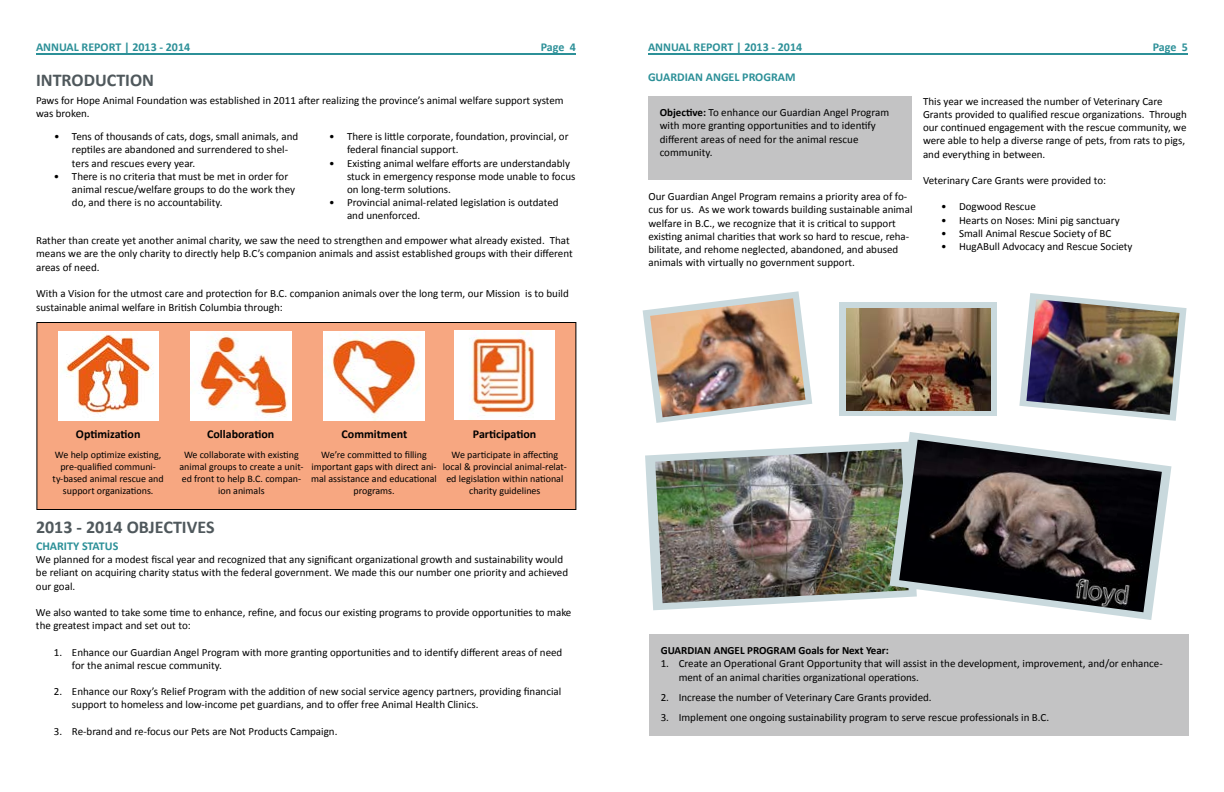
<style>
.page{position:relative;width:1224px;height:792px;background:#fff}
.page>*{position:absolute;margin:0;border:0;box-sizing:border-box;transform-origin:0 0}
.t1{font:700 18px "Calibri";color:#4f585c}
.t2{font:700 12px "Calibri";color:#2c9098}
.t3{font:700 12px "Calibri";color:#000}
.t4{font:11px/13.2px "Calibri";color:#000}
.t5{font:700 11px "Calibri";color:#000}
.t6{font:10px/12px "Calibri";color:#000;text-align:center}
.s1{font-weight:700}
</style>
<div class="page">
<hr style="left:36px;top:53px;width:540px;height:2px;background:#2c9098">
<hr style="left:648px;top:53px;width:540px;height:2px;background:#2c9098">
<svg style="left:645px;top:442px;width:245px;height:168px"></svg>
<svg style="left:1019px;top:293px;width:168px;height:128px"></svg>
<div style="left:839px;top:302px;width:158px;height:114px;background:#c9d9dd"></div>
<svg style="left:643px;top:291px;width:169px;height:132px"></svg>
<div style="left:37px;top:322px;width:539px;height:188px;background:#f7a781"></div>
<div style="left:36px;top:322px;width:540px;height:188px;border:1px solid #000"></div>
<img style="left:58px;top:331px;width:101px;height:89px">
<img style="left:190px;top:331px;width:101px;height:89px">
<img style="left:324px;top:331px;width:101px;height:89px">
<img style="left:454px;top:331px;width:101px;height:89px">
<div style="left:648px;top:96px;width:264px;height:84px;background:#c3c3c4"></div>
<div style="left:649px;top:634px;width:540px;height:102px;background:#c3c3c4"></div>
<img style="left:650px;top:298px;width:156px;height:119px">
<img style="left:846px;top:308px;width:144px;height:102px">
<img style="left:1026px;top:299px;width:154px;height:116px">
<img style="left:655px;top:449px;width:235px;height:154px">
<svg style="left:890px;top:432px;width:281px;height:188px"></svg>
<img style="left:899px;top:440px;width:263px;height:172px">
<p class="t2" style="left:36px;top:39px;width:156px">ANNUAL REPORT | 2013 - 2014</p>
<p class="t2" style="left:541px;top:39px;width:37px">Page 4</p>
<p class="t2" style="left:648px;top:39px;width:156px">ANNUAL REPORT | 2013 - 2014</p>
<p class="t2" style="left:1153px;top:39px;width:37px">Page 5</p>
<h1 class="t1" style="left:36px;top:68px;width:120px">INTRODUCTION</h1>
<p class="t4" style="left:36px;top:94px;width:529px">Paws for Hope Animal Foundation was established in 2011 after realizing the province’s animal welfare support system was broken.</p>
<p class="t4" style="left:347px;top:130px;width:223px;text-indent:-18px">• There is little corporate, foundation, provincial, or federal financial support.</p>
<p class="t4" style="left:347px;top:156px;width:230px;text-indent:-18px">• Existing animal welfare efforts are understandably stuck in emergency response mode unable to focus on long-term solutions.</p>
<p class="t4" style="left:347px;top:196px;width:213px;text-indent:-18px">• Provincial animal-related legislation is outdated and unenforced.</p>
<p class="t4" style="left:36px;top:234px;width:538px">Rather than create yet another animal charity, we saw the need to strengthen and empower what already existed. That means we are the only charity to directly help B.C’s companion animals and assist established groups with their different areas of need.</p>
<p class="t4" style="left:36px;top:286px;width:534px;line-height:14.4px">With a Vision for the utmost care and protection for B.C. companion animals over the long term, our Mission is to build sustainable animal welfare in British Columbia through:</p>
<p class="t4" style="left:72px;top:130px;width:228px;text-indent:-18px">• Tens of thousands of cats, dogs, small animals, and reptiles are abandoned and surrendered to shel&shy;ters and rescues every year.</p>
<p class="t4" style="left:72px;top:170px;width:225px;text-indent:-18px">• There is no criteria that must be met in order for animal rescue/welfare groups to do the work they do, and there is no accountability.</p>
<p class="t3" style="left:76px;top:426px;width:66px">Optimization</p>
<p class="t3" style="left:207px;top:426px;width:69px">Collaboration</p>
<p class="t3" style="left:342px;top:426px;width:67px">Commitment</p>
<p class="t3" style="left:473px;top:426px;width:65px">Participation</p>
<p class="t6" style="left:53px;top:448px;width:113px">We help optimize existing, pre-qualified communi&shy;ty-based animal rescue and support organizations.</p>
<p class="t6" style="left:179px;top:448px;width:126px">We collaborate with existing animal groups to create a unit&shy;ed front to help B.C. compan&shy;ion animals</p>
<p class="t6" style="left:311px;top:448px;width:127px">We’re committed to filling important gaps with direct ani&shy;mal assistance and educational programs.</p>
<p class="t6" style="left:443px;top:448px;width:125px">We participate in affecting local &amp; provincial animal-relat&shy;ed legislation within national charity guidelines</p>
<h1 class="t1" style="left:36px;top:515px;width:180px">2013 - 2014 OBJECTIVES</h1>
<p class="t2" style="left:36px;top:538px;width:84px">CHARITY STATUS</p>
<p class="t4" style="left:36px;top:553px;width:534px">We planned for a modest fiscal year and recognized that any significant organizational growth and sustainability would be reliant on acquiring charity status with the federal government. We made this our number one priority and achieved our goal.</p>
<p class="t4" style="left:36px;top:606px;width:537px">We also wanted to take some time to enhance, refine, and focus our existing programs to provide opportunities to make the greatest impact and set out to:</p>
<p class="t4" style="left:72px;top:645px;width:492px;text-indent:-18px">1. Enhance our Guardian Angel Program with more granting opportunities and to identify different areas of need for the animal rescue community.</p>
<p class="t4" style="left:72px;top:685px;width:491px;text-indent:-18px">2. Enhance our Roxy’s Relief Program with the addition of new social service agency partners, providing financial support to homeless and low-income pet guardians, and to offer free Animal Health Clinics.</p>
<p class="t4" style="left:54px;top:725px;width:285px">3. Re-brand and re-focus our Pets are Not Products Campaign.</p>
<p class="t2" style="left:648px;top:69px;width:149px">GUARDIAN ANGEL PROGRAM</p>
<p class="t4" style="left:660px;top:106px;width:231px"><span class="s1">Objective:</span> To enhance our Guardian Angel Program with more granting opportunities and to identify different areas of need for the animal rescue community.</p>
<p class="t4" style="left:923px;top:95px;width:265px">This year we increased the number of Veterinary Care Grants provided to qualified rescue organizations. Through our continued engagement with the rescue community, we were able to help a diverse range of pets, from rats to pigs, and everything in between.</p>
<p class="t4" style="left:923px;top:174px;width:185px">Veterinary Care Grants were provided to:</p>
<p class="t4" style="left:941px;top:200px;width:96px">• Dogwood Rescue</p>
<p class="t4" style="left:941px;top:213px;width:180px">• Hearts on Noses: Mini pig sanctuary</p>
<p class="t4" style="left:941px;top:227px;width:172px">• Small Animal Rescue Society of BC</p>
<p class="t4" style="left:941px;top:240px;width:193px">• HugABull Advocacy and Rescue Society</p>
<p class="t4" style="left:648px;top:190px;width:266px">Our Guardian Angel Program remains a priority area of fo&shy;cus for us. As we work towards building sustainable animal welfare in B.C., we recognize that it is critical to support existing animal charities that work so hard to rescue, reha&shy;bilitate, and rehome neglected, abandoned, and abused animals with virtually no government support.</p>
<p class="t5" style="left:661px;top:644px;width:230px">GUARDIAN ANGEL PROGRAM Goals for Next Year:</p>
<p class="t4" style="left:679px;top:657px;width:486px;text-indent:-18px">1. Create an Operational Grant Opportunity that will assist in the development, improvement, and/or enhance&shy;ment of an animal charities organizational operations.</p>
<p class="t4" style="left:661px;top:691px;width:273px">2. Increase the number of Veterinary Care Grants provided.</p>
<p class="t4" style="left:661px;top:711px;width:390px">3. Implement one ongoing sustainability program to serve rescue professionals in B.C.</p>
</div>
